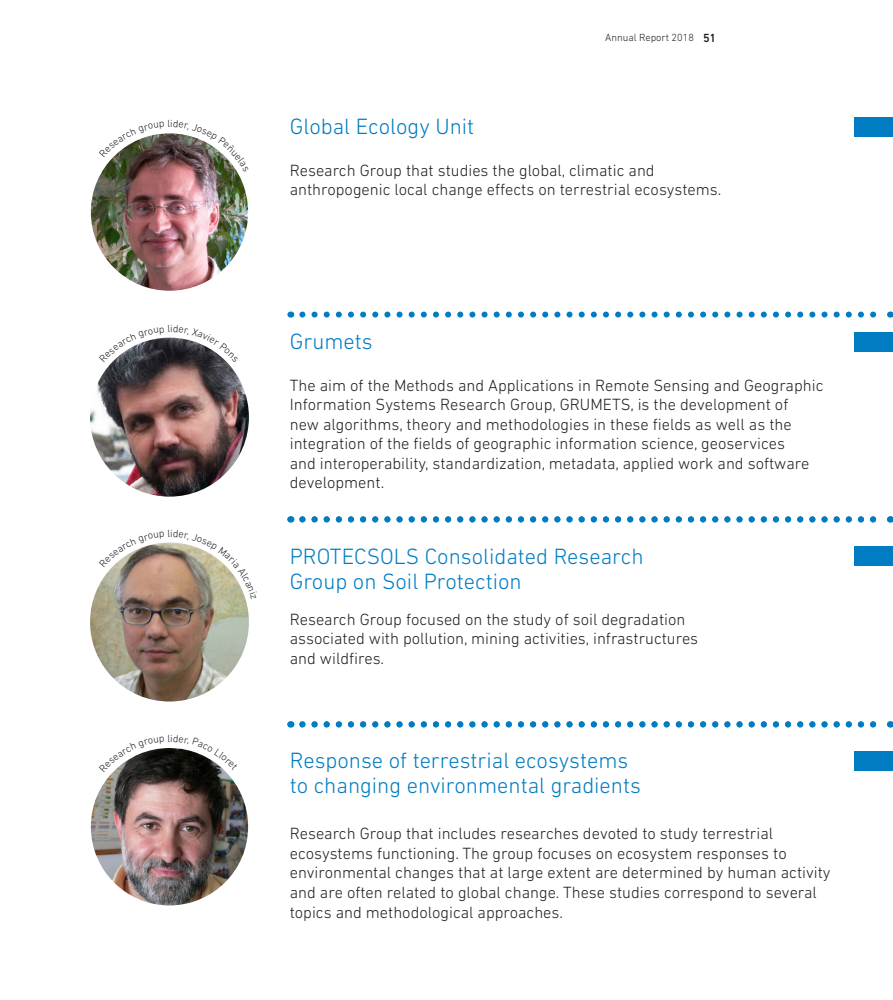
<style>
.page{position:relative;width:893px;height:1000px;background:#fff}
.page>*{position:absolute;margin:0;border:0;box-sizing:border-box;transform-origin:0 0}
.t1{font:300 22.5px "DIN Next LT Pro";color:#007cc2}
.t2{font:300 16.5px/19.5px "DIN Next LT Pro";color:#231f20}
.t3{font:300 10.5px "DIN Next LT Pro";color:#231f20}
.s1{font-weight:500;font-size:12px}
</style>
<div class="page">
<img style="left:91px;top:133px;width:157px;height:158px;border-radius:79px">
<div style="left:855px;top:117px;width:38px;height:20px;background:#007cc2"></div>
<div style="left:855px;top:332px;width:38px;height:19px;background:#007cc2"></div>
<div style="left:855px;top:546px;width:38px;height:19px;background:#007cc2"></div>
<div style="left:855px;top:750px;width:38px;height:20px;background:#007cc2"></div>
<svg style="left:302px;top:311px;width:575px;height:6px"></svg>
<svg style="left:302px;top:516px;width:575px;height:6px"></svg>
<svg style="left:302px;top:721px;width:575px;height:6px"></svg>
<img style="left:90px;top:337px;width:159px;height:159px;border-radius:79px">
<img style="left:90px;top:542px;width:159px;height:159px;border-radius:79px">
<img style="left:91px;top:747px;width:157px;height:158px;border-radius:79px">
<img style="left:102px;top:133px;width:135px;height:38px">
<svg style="left:112px;top:337px;width:115px;height:25px"></svg>
<svg style="left:99px;top:542px;width:147px;height:57px"></svg>
<svg style="left:113px;top:747px;width:113px;height:24px"></svg>
<p class="t3" style="left:605px;top:32px;width:113px">Annual Report 2018 <span class="s1">51</span></p>
<p class="t1" style="left:290px;top:114px;width:186px">Global Ecology Unit</p>
<p class="t2" style="left:290px;top:160px;width:433px">Research Group that studies the global, climatic and anthropogenic local change effects on terrestrial ecosystems.</p>
<p class="t1" style="left:290px;top:328px;width:84px">Grumets</p>
<p class="t2" style="left:290px;top:375px;width:535px">The aim of the Methods and Applications in Remote Sensing and Geographic Information Systems Research Group, GRUMETS, is the development of<br>new algorithms, theory and methodologies in these fields as well as the integration of the fields of geographic information science, geoservices<br>and interoperability, standardization, metadata, applied work and software development.</p>
<p class="t1" style="left:290px;top:543px;width:355px">PROTECSOLS Consolidated Research</p>
<p class="t1" style="left:290px;top:568px;width:233px">Group on Soil Protection</p>
<p class="t2" style="left:290px;top:609px;width:410px">Research Group focused on the study of soil degradation associated with pollution, mining activities, infrastructures and wildfires.</p>
<p class="t1" style="left:290px;top:747px;width:340px">Response of terrestrial ecosystems</p>
<p class="t1" style="left:290px;top:771px;width:353px">to changing environmental gradients</p>
<p class="t2" style="left:290px;top:823px;width:542px">Research Group that includes researches devoted to study terrestrial ecosystems functioning. The group focuses on ecosystem responses to environmental changes that at large extent are determined by human activity and are often related to global change. These studies correspond to several topics and methodological approaches.</p>
</div>
